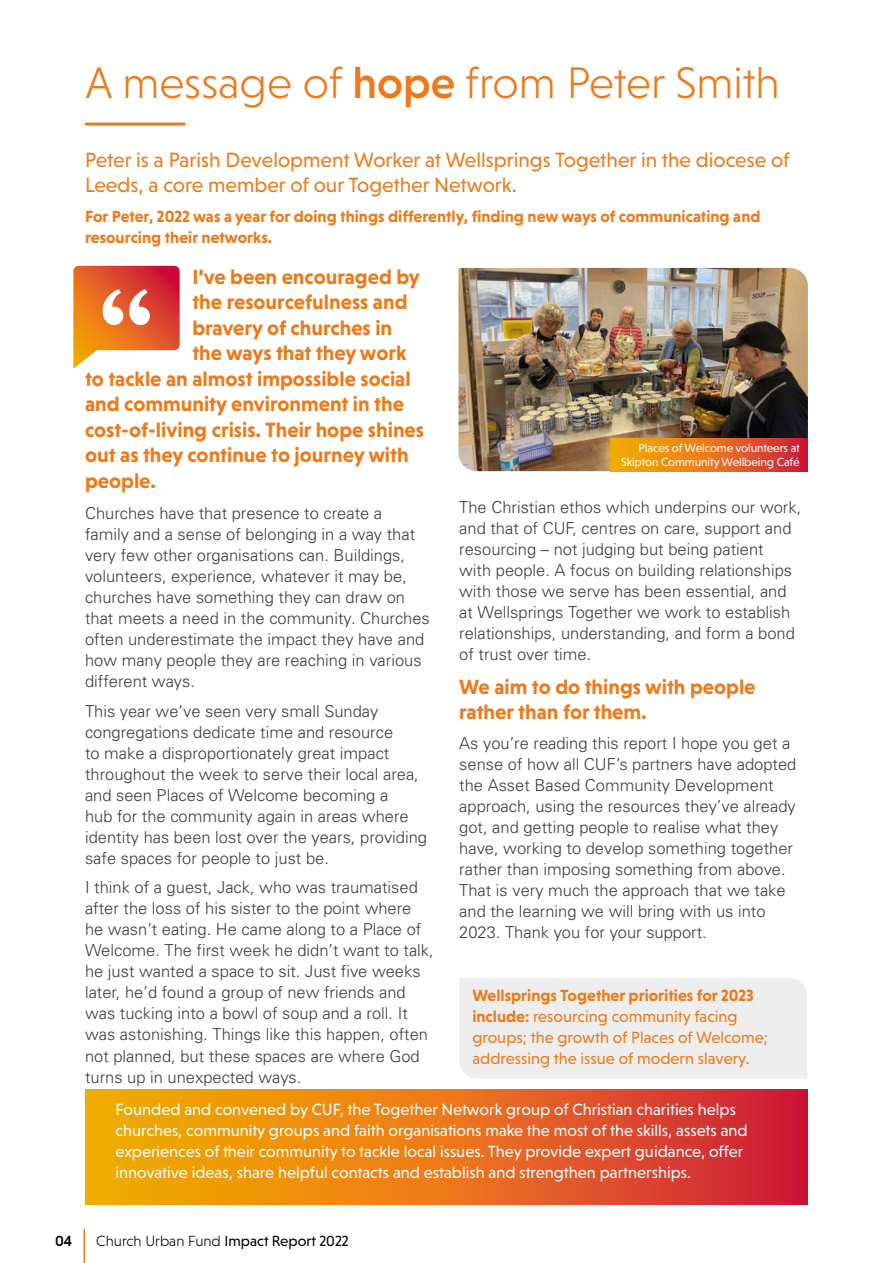
<style>
.page{position:relative;width:893px;height:1263px;background:#fff}
.page>*{position:absolute;margin:0;border:0;box-sizing:border-box;transform-origin:0 0}
.t1{font:300 45px "Niveau Grotesk";color:#ef7918}
.t2{font:700 21px/25.5px "Niveau Grotesk";color:#ef7918}
.t3{font:21px/25.5px "Niveau Grotesk";color:#ef7918}
.t4{font:300 16.5px/21px "Univers";color:#3c3c3b}
.t5{font:16.5px/21px "Niveau Grotesk";color:#fff}
.t6{font:16.5px/21px "Niveau Grotesk";color:#ef7918}
.t7{font:700 16.5px/21px "Niveau Grotesk";color:#ef7918}
.t8{font:15px "Niveau Grotesk";color:#000}
.t9{font:500 15px "Niveau Grotesk";color:#000}
.t10{font:12px/13.5px "Niveau Grotesk";letter-spacing:-.01em;color:#fff;text-align:right}
.s1{font-weight:500}
.s2{font-weight:700}
.s3{font-weight:300}
</style>
<div class="page">
<div style="left:459px;top:978px;width:348px;height:100px;background:#eee"></div>
<svg style="left:85px;top:1089px;width:722px;height:116px;background:#e56e1a"></svg>
<hr style="left:85px;top:123px;width:100px;height:3px;background:#ef7918">
<img style="left:458px;top:268px;width:350px;height:203px">
<div style="left:610px;top:438px;width:197px;height:33px;background:linear-gradient(to right,#f7ba00,#d5243c)"></div>
<svg style="left:73px;top:266px;width:107px;height:103px"></svg>
<hr style="left:84px;top:1229px;width:1px;height:34px;background:#ef7918">
<h1 class="t1" style="left:85px;top:57px;width:696px">A message of <span class="s1">hope</span> from Peter Smith</h1>
<p class="t3" style="left:85px;top:147px;width:706px">Peter is a Parish Development Worker at Wellsprings Together in the diocese of<br>Leeds, a core member of our Together Network.</p>
<p class="t7" style="left:85px;top:205px;width:677px">For Peter, 2022 was a year for doing things differently, finding new ways of communicating and resourcing their networks.</p>
<p class="t2" style="left:192px;top:264px;width:229px">I’ve been encouraged by</p>
<p class="t2" style="left:192px;top:289px;width:217px">the resourcefulness and</p>
<p class="t2" style="left:192px;top:315px;width:201px">bravery of churches in</p>
<p class="t2" style="left:192px;top:340px;width:215px">the ways that they work</p>
<p class="t2" style="left:85px;top:365px;width:327px">to tackle an almost impossible social</p>
<p class="t2" style="left:85px;top:391px;width:320px">and community environment in the</p>
<p class="t2" style="left:85px;top:416px;width:340px">cost-of-living crisis. Their hope shines</p>
<p class="t2" style="left:85px;top:442px;width:325px">out as they continue to journey with</p>
<p class="t2" style="left:85px;top:467px;width:72px">people.</p>
<p class="t4" style="left:85px;top:503px;width:346px">Churches have that presence to create a family and a sense of belonging in a way that very few other organisations can. Buildings, volunteers, experience, whatever it may be, churches have something they can draw on that meets a need in the community. Churches often underestimate the impact they have and how many people they are reaching in various different ways.</p>
<p class="t4" style="left:85px;top:700px;width:344px">This year we’ve seen very small Sunday congregations dedicate time and resource<br>to make a disproportionately great impact throughout the week to serve their local area, and seen Places of Welcome becoming a<br>hub for the community again in areas where identity has been lost over the years, providing safe spaces for people to just be.</p>
<p class="t4" style="left:85px;top:877px;width:350px">I think of a guest, Jack, who was traumatised after the loss of his sister to the point where he wasn’t eating. He came along to a Place of Welcome. The first week he didn’t want to talk, he just wanted a space to sit. Just five weeks later, he’d found a group of new friends and was tucking into a bowl of soup and a roll. It was astonishing. Things like this happen, often not planned, but these spaces are where God turns up in unexpected ways.</p>
<p class="t10" style="left:621px;top:441px;width:180px">Places of Welcome volunteers at<br>Skipton Community Wellbeing Café</p>
<p class="t4" style="left:459px;top:497px;width:344px">The Christian ethos which underpins our work, and that of CUF, centres on care, support and resourcing – not judging but being patient<br>with people. A focus on building relationships with those we serve has been essential, and at Wellsprings Together we work to establish relationships, understanding, and form a bond of trust over time.</p>
<p class="t2" style="left:459px;top:674px;width:298px">We aim to do things with people rather than for them.</p>
<p class="t4" style="left:459px;top:732px;width:339px">As you’re reading this report I hope you get a sense of how all CUF’s partners have adopted the Asset Based Community Development approach, using the resources they’ve already got, and getting people to realise what they have, working to develop something together rather than imposing something from above.<br>That is very much the approach that we take and the learning we will bring with us into 2023. Thank you for your support.</p>
<p class="t6" style="left:472px;top:984px;width:297px"><span class="s2">Wellsprings Together priorities for 2023 include:</span> resourcing community facing groups; the growth of Places of Welcome; addressing the issue of modern slavery.</p>
<p class="t5" style="left:116px;top:1099px;width:634px">Founded and convened by CUF, the Together Network group of Christian charities helps churches, community groups and faith organisations make the most of the skills, assets and experiences of their community to tackle local issues. They provide expert guidance, offer innovative ideas, share helpful contacts and establish and strengthen partnerships.</p>
<p class="t9" style="left:55px;top:1232px;width:19px">04</p>
<p class="t8" style="left:96px;top:1232px;width:254px"><span class="s3">Church Urban Fund</span> Impact Report 2022</p>
</div>
